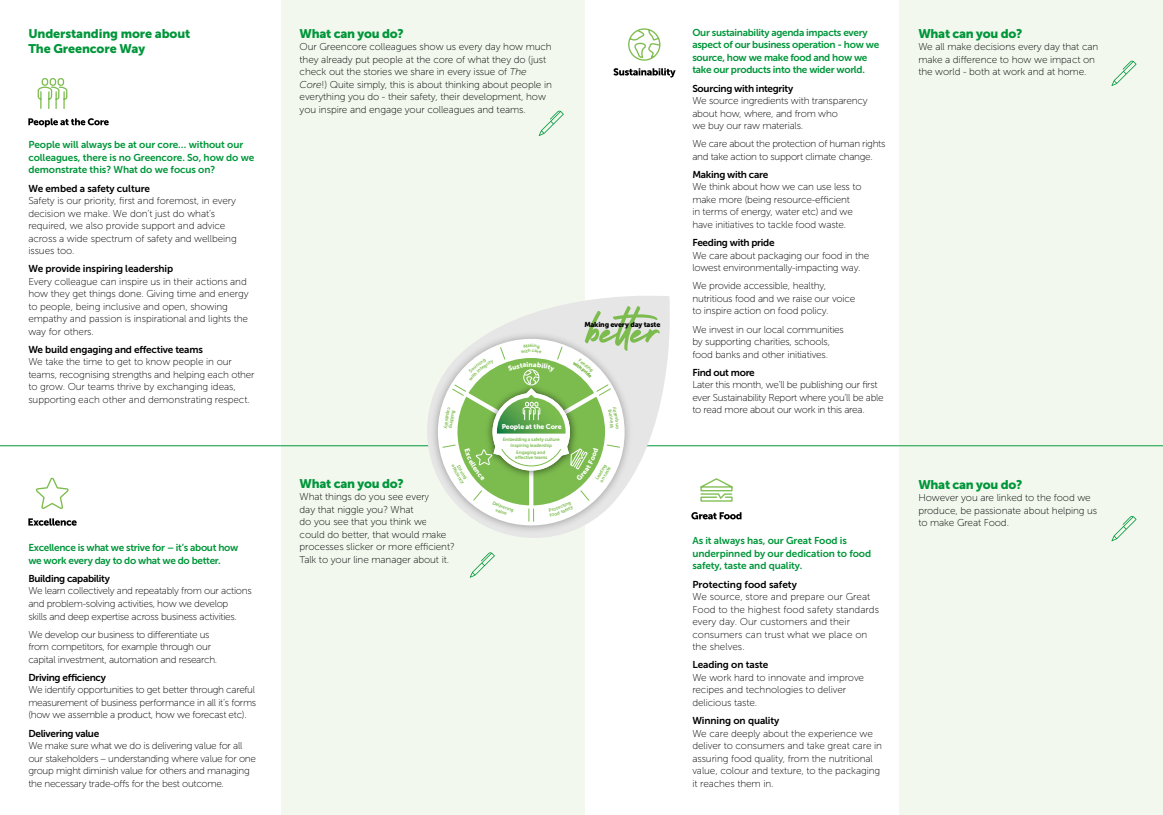
<style>
.page{position:relative;width:1163px;height:815px;background:#fff}
.page>*{position:absolute;margin:0;border:0;box-sizing:border-box;transform-origin:0 0}
.t1{font:12.5px/15px "Museo Sans 900";letter-spacing:-.02em;color:#00963a}
.t2{font:10px/12.5px "Museo Sans 100";letter-spacing:-.01em;color:#000}
.t3{font:10px/12.5px "Museo Sans 100";letter-spacing:-.03em;color:#000}
.t4{font:10px "Museo Sans 700";letter-spacing:-.02em;color:#000}
.t5{font:10px/12.5px "Museo Sans 700";letter-spacing:-.03em;color:#00963a}
.t6{font:10px/12.5px "Museo Sans 700";letter-spacing:-.01em;color:#00963a}
.t7{font:10px "Museo Sans 700";color:#000}
.t8{font:7.12px "Museo Sans 900";letter-spacing:-.03em;color:#000}
.t9{font:6.88px "Museo Sans 900";letter-spacing:-.015em;color:#fff}
.t10{font:4.75px/6.9px "Museo Sans 700";letter-spacing:-.025em;color:#7cbc4e;text-align:center}
.s1{font-style:italic}
</style>
<div class="page">
<div style="left:282px;top:0;width:303px;height:815px;background:#f2f8ed"></div>
<hr style="left:0;top:446px;width:1162px;height:1px;background:#00963a">
<svg style="left:28px;top:118px;width:81px;height:9px"></svg>
<svg style="left:37px;top:78px;width:31px;height:31px"></svg>
<svg style="left:28px;top:518px;width:49px;height:8px"></svg>
<svg style="left:35px;top:477px;width:34px;height:32px"></svg>
<svg style="left:538px;top:110px;width:25px;height:26px"></svg>
<svg style="left:469px;top:552px;width:26px;height:26px"></svg>
<svg style="left:417px;top:296px;width:261px;height:242px"></svg>
<img style="left:427px;top:328px;width:208px;height:208px">
<div style="left:899px;top:0;width:263px;height:815px;background:#f2f8ed"></div>
<svg style="left:613px;top:68px;width:62px;height:10px"></svg>
<svg style="left:628px;top:28px;width:33px;height:33px"></svg>
<svg style="left:1111px;top:60px;width:25px;height:26px"></svg>
<svg style="left:1111px;top:516px;width:25px;height:25px"></svg>
<svg style="left:691px;top:512px;width:50px;height:7px"></svg>
<svg style="left:700px;top:478px;width:33px;height:24px"></svg>
<svg style="left:442px;top:305px;width:218px;height:216px"></svg>
<p class="t1" style="left:28px;top:26px;width:163px">Understanding more about<br>The Greencore Way</p>
<p class="t6" style="left:28px;top:139px;width:227px">People will always be at our core… without our colleagues, there is no Greencore. So, how do we demonstrate this? What do we focus on?</p>
<p class="t4" style="left:28px;top:183px;width:123px">We embed a safety culture</p>
<p class="t2" style="left:28px;top:194px;width:210px">Safety is our priority, first and foremost, in every decision we make. We don’t just do what’s required, we also provide support and advice across a wide spectrum of safety and wellbeing issues too.</p>
<p class="t4" style="left:28px;top:263px;width:146px">We provide inspiring leadership</p>
<p class="t2" style="left:28px;top:275px;width:222px">Every colleague can inspire us in their actions and how they get things done. Giving time and energy to people, being inclusive and open, showing empathy and passion is inspirational and lights the way for others.</p>
<p class="t4" style="left:28px;top:344px;width:176px">We build engaging and effective teams</p>
<p class="t2" style="left:28px;top:356px;width:228px">We take the time to get to know people in our teams, recognising strengths and helping each other to grow. Our teams thrive by exchanging ideas, supporting each other and demonstrating respect.</p>
<p class="t5" style="left:28px;top:542px;width:211px">Excellence is what we strive for – it’s about how we work every day to do what we do better.</p>
<p class="t4" style="left:28px;top:573px;width:83px">Building capability</p>
<p class="t3" style="left:28px;top:585px;width:225px">We learn collectively and repeatably from our actions and problem-solving activities, how we develop<br>skills and deep expertise across business activities.</p>
<p class="t3" style="left:28px;top:628px;width:190px">We develop our business to differentiate us from competitors, for example through our capital investment, automation and research.</p>
<p class="t4" style="left:28px;top:672px;width:79px">Driving efficiency</p>
<p class="t2" style="left:28px;top:684px;width:229px;text-align:justify">We identify opportunities to get better through careful measurement of business performance in all it’s forms (how we assemble a product, how we forecast etc).</p>
<p class="t4" style="left:28px;top:728px;width:72px">Delivering value</p>
<p class="t3" style="left:28px;top:740px;width:229px">We make sure what we do is delivering value for all our stakeholders – understanding where value for one group might diminish value for others and managing the necessary trade-offs for the best outcome.</p>
<p class="t1" style="left:299px;top:26px;width:106px">What can you do?</p>
<p class="t2" style="left:299px;top:41px;width:254px">Our Greencore colleagues show us every day how much they already put people at the core of what they do (just check out the stories we share in every issue of <span class="s1">The Core</span>!) Quite simply, this is about thinking about people in everything you do - their safety, their development, how you inspire and engage your colleagues and teams.</p>
<p class="t1" style="left:299px;top:476px;width:106px">What can you do?</p>
<p class="t2" style="left:299px;top:491px;width:157px">What things do you see every<br>day that niggle you? What<br>do you see that you think we could do better, that would make processes slicker or more efficient?<br>Talk to your line manager about it.</p>
<p class="t8" style="left:584px;top:320px;width:77px">Making every day taste</p>
<p class="t9" style="left:501px;top:422px;width:61px">People at the Core</p>
<p class="t10" style="left:502px;top:435px;width:59px">Embedding a safety culture<br>Inspiring leadership<br>Engaging and</p>
<p class="t10" style="left:515px;top:454px;width:34px">e ective teams</p>
<p class="t5" style="left:692px;top:26px;width:188px">Our sustainability agenda impacts every aspect of our business operation - how we source, how we make food and how we take our products into the wider world.</p>
<p class="t4" style="left:692px;top:83px;width:102px">Sourcing with integrity</p>
<p class="t2" style="left:692px;top:94px;width:177px">We source ingredients with transparency about how, where, and from who<br>we buy our raw materials.</p>
<p class="t3" style="left:692px;top:138px;width:194px">We care about the protection of human rights and take action to support climate change.</p>
<p class="t4" style="left:692px;top:169px;width:77px">Making with care</p>
<p class="t2" style="left:692px;top:181px;width:171px">We think about how we can use less to make more (being resource-efficient<br>in terms of energy, water etc) and we have initiatives to tackle food waste.</p>
<p class="t4" style="left:692px;top:237px;width:84px">Feeding with pride</p>
<p class="t2" style="left:692px;top:249px;width:178px">We care about packaging our food in the lowest environmentally-impacting way.</p>
<p class="t2" style="left:692px;top:280px;width:164px">We provide accessible, healthy, nutritious food and we raise our voice to inspire action on food policy.</p>
<p class="t2" style="left:692px;top:323px;width:153px">We invest in our local communities by supporting charities, schools, food banks and other initiatives.</p>
<p class="t4" style="left:692px;top:367px;width:64px">Find out more</p>
<p class="t3" style="left:692px;top:379px;width:193px">Later this month, we’ll be publishing our first ever Sustainability Report where you’ll be able to read more about our work in this area.</p>
<p class="t6" style="left:692px;top:535px;width:180px">As it always has, our Great Food is underpinned by our dedication to food safety, taste and quality.</p>
<p class="t7" style="left:692px;top:579px;width:106px">Protecting food safety</p>
<p class="t2" style="left:692px;top:591px;width:188px">We source, store and prepare our Great<br>Food to the highest food safety standards every day. Our customers and their consumers can trust what we place on the shelves.</p>
<p class="t4" style="left:692px;top:659px;width:77px">Leading on taste</p>
<p class="t2" style="left:692px;top:671px;width:173px">We work hard to innovate and improve recipes and technologies to deliver delicious taste.</p>
<p class="t4" style="left:692px;top:715px;width:89px">Winning on quality</p>
<p class="t2" style="left:692px;top:727px;width:191px">We care deeply about the experience we deliver to consumers and take great care in assuring food quality, from the nutritional value, colour and texture, to the packaging it reaches them in.</p>
<p class="t1" style="left:918px;top:26px;width:106px">What can you do?</p>
<p class="t2" style="left:918px;top:41px;width:181px">We all make decisions every day that can make a difference to how we impact on the world - both at work and at home.</p>
<p class="t1" style="left:918px;top:477px;width:106px">What can you do?</p>
<p class="t2" style="left:918px;top:492px;width:180px">However you are linked to the food we produce, be passionate about helping us to make Great Food.</p>
</div>
